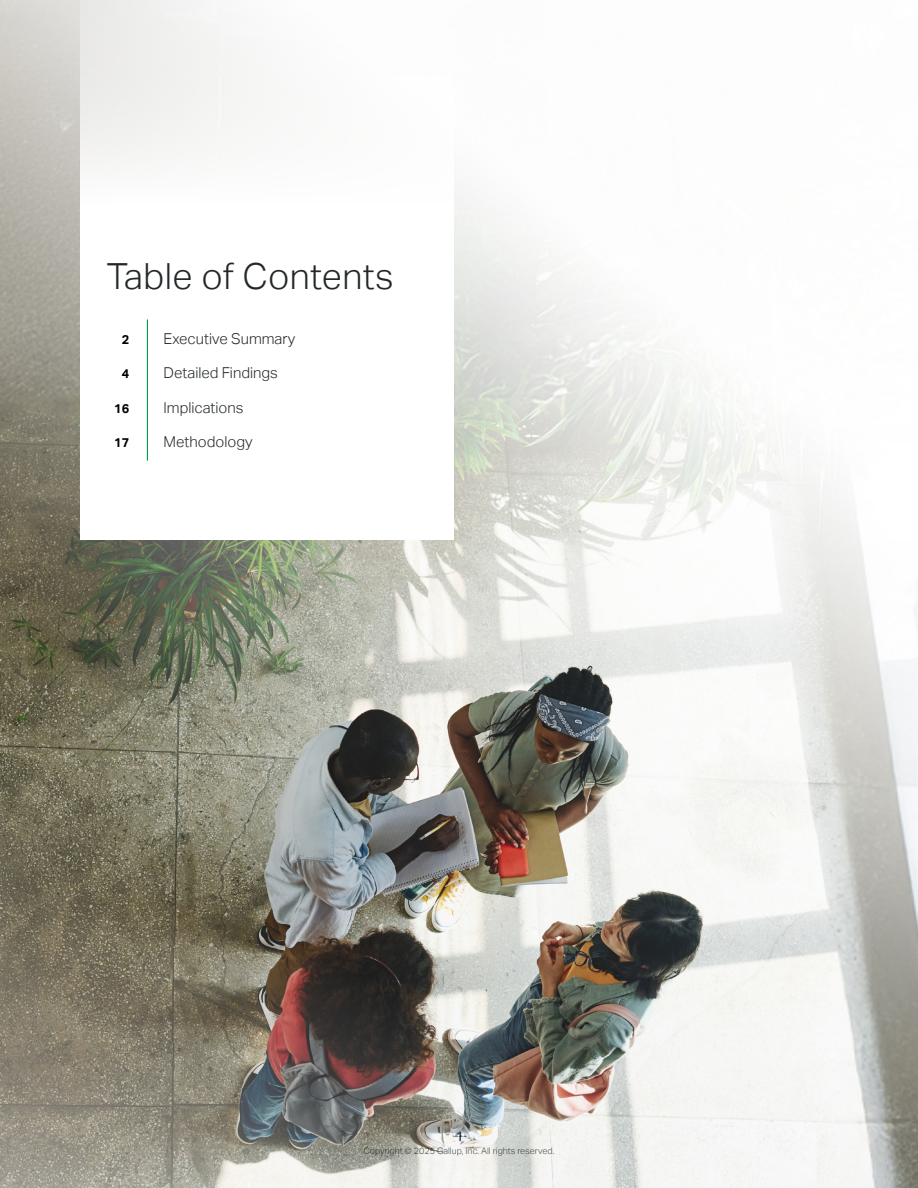
<style>
.page{position:relative;width:918px;height:1188px;background:#fff}
.page>*{position:absolute;margin:0;border:0;box-sizing:border-box;transform-origin:0 0}
.t1{font:300 36px "Aktiv Grotesk";letter-spacing:.01em;color:#23282a}
.t2{font:300 15px "Aktiv Grotesk";color:#23282a}
.t3{font:700 13.5px "Aktiv Grotesk";color:#52575a}
.t4{font:700 12.75px "Aktiv Grotesk";color:#000}
.t5{font:300 9px "Aktiv Grotesk";color:#52575a}
</style>
<div class="page">
<img style="left:0;top:0;width:918px;height:1188px">
<div style="left:80px;top:0;width:374px;height:540px;background:#fff"></div>
<hr style="left:147px;top:319px;width:1px;height:142px;background:#009c4f">
<h1 class="t1" style="left:107px;top:255px;width:288px">Table of Contents</h1>
<p class="t4" style="left:122px;top:332px;width:9px">2</p>
<p class="t2" style="left:164px;top:330px;width:133px">Executive Summary</p>
<p class="t4" style="left:122px;top:366px;width:9px">4</p>
<p class="t2" style="left:164px;top:364px;width:116px">Detailed Findings</p>
<p class="t4" style="left:114px;top:401px;width:17px">16</p>
<p class="t2" style="left:164px;top:399px;width:81px">Implications</p>
<p class="t4" style="left:114px;top:435px;width:17px">17</p>
<p class="t2" style="left:164px;top:433px;width:90px">Methodology</p>
<p class="t3" style="left:455px;top:1128px;width:9px">1</p>
<p class="t5" style="left:363px;top:1146px;width:193px">Copyright © 2025 Gallup, Inc. All rights reserved.</p>
</div>
